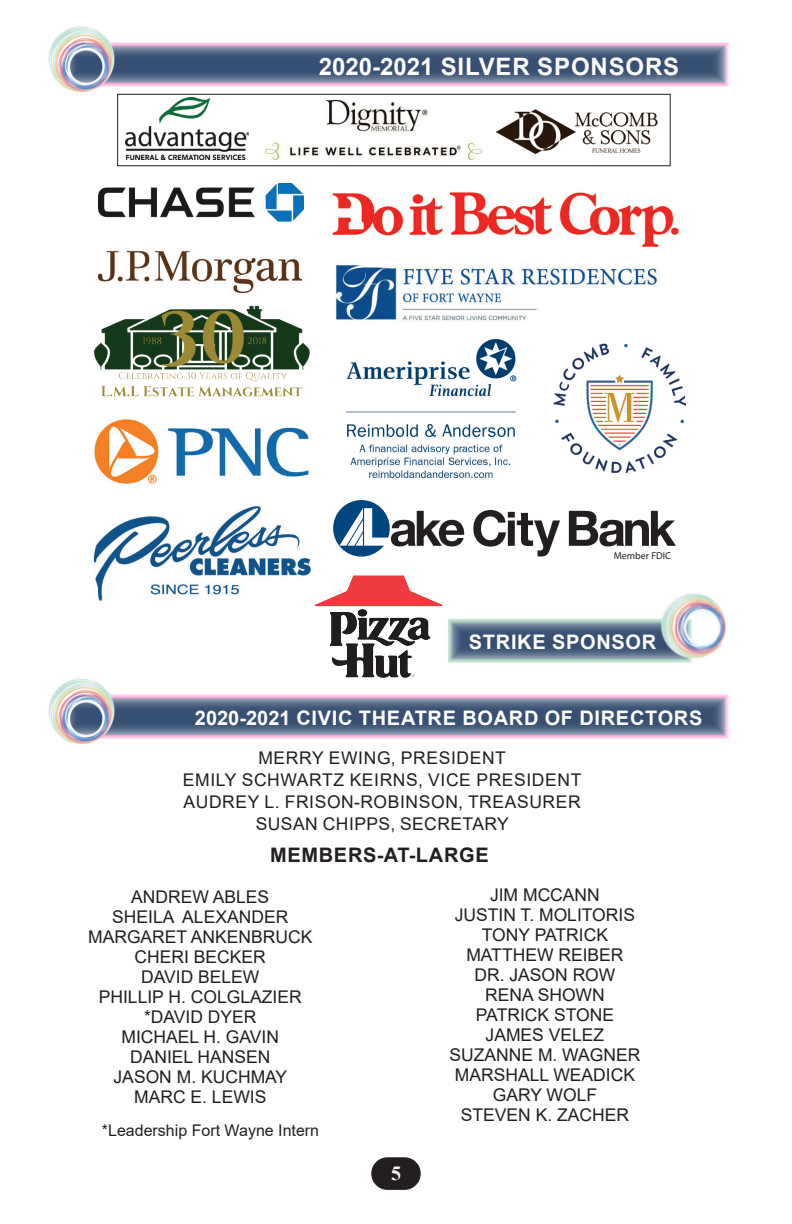
<style>
.page{position:relative;width:792px;height:1224px;background:#fff}
.page>*{position:absolute;margin:0;border:0;box-sizing:border-box;transform-origin:0 0}
.t1{font:700 24px "Arial";letter-spacing:.035em;color:#fff}
.t2{font:700 20px "Arial";letter-spacing:.035em;color:#fff}
.t3{font:700 20px "Arial";letter-spacing:.035em;color:#231f20}
.t4{font:700 20px "Times New Roman";color:#fff}
.t5{font:17.6px/20px "Arial";color:#231f20;text-align:center}
.t6{font:17.6px/22px "Arial";letter-spacing:.035em;color:#231f20;text-align:center}
.t7{font:16px "Arial";color:#231f20}
.t8{font:10px "Helvetica Neue";color:#231f20}
</style>
<div class="page">
<div style="left:372px;top:1158px;width:48px;height:31px;background:#231f20;border-radius:15px"></div>
<div style="left:371px;top:1157px;width:50px;height:33px;border:2px solid #231f20;border-radius:15px"></div>
<svg style="left:448px;top:619px;width:192px;height:44px;background:#647c92"></svg>
<svg style="left:118px;top:694px;width:611px;height:45px;background:#707796"></svg>
<img style="left:48px;top:678px;width:70px;height:66px">
<svg style="left:118px;top:42px;width:611px;height:45px;background:#707796"></svg>
<div style="left:117px;top:94px;width:553px;height:72px;border:1px solid #231f20"></div>
<img style="left:553px;top:343px;width:132px;height:130px">
<img style="left:93px;top:506px;width:217px;height:95px">
<img style="left:332px;top:192px;width:347px;height:56px">
<img style="left:94px;top:305px;width:216px;height:92px">
<img style="left:334px;top:264px;width:324px;height:57px">
<svg style="left:333px;top:500px;width:131px;height:57px"></svg>
<svg style="left:569px;top:511px;width:107px;height:35px"></svg>
<svg style="left:473px;top:510px;width:87px;height:47px"></svg>
<img style="left:94px;top:419px;width:215px;height:65px">
<img style="left:99px;top:184px;width:204px;height:108px">
<img style="left:346px;top:339px;width:171px;height:139px">
<img style="left:126px;top:97px;width:123px;height:62px">
<img style="left:265px;top:101px;width:216px;height:59px">
<img style="left:496px;top:109px;width:162px;height:46px">
<img style="left:48px;top:26px;width:70px;height:65px">
<img style="left:315px;top:575px;width:127px;height:75px">
<img style="left:640px;top:593px;width:87px;height:70px">
<h1 class="t1" style="left:319px;top:50px;width:362px">2020-2021 SILVER SPONSORS</h1>
<p class="t8" style="left:614px;top:550px;width:59px">Member FDIC</p>
<p class="t2" style="left:469px;top:628px;width:189px">STRIKE SPONSOR</p>
<p class="t2" style="left:195px;top:704px;width:509px">2020-2021 CIVIC THEATRE BOARD OF DIRECTORS</p>
<p class="t6" style="left:183px;top:746px;width:400px">MERRY EWING, PRESIDENT<br>EMILY SCHWARTZ KEIRNS, VICE PRESIDENT<br>AUDREY L. FRISON-ROBINSON, TREASURER<br>SUSAN CHIPPS, SECRETARY</p>
<p class="t3" style="left:270px;top:841px;width:220px">MEMBERS-AT-LARGE</p>
<p class="t5" style="left:88px;top:887px;width:226px">ANDREW ABLES<br>SHEILA ALEXANDER<br>MARGARET ANKENBRUCK<br>CHERI BECKER<br>DAVID BELEW<br>PHILLIP H. COLGLAZIER *DAVID DYER<br>MICHAEL H. GAVIN<br>DANIEL HANSEN<br>JASON M. KUCHMAY<br>MARC E. LEWIS</p>
<p class="t5" style="left:450px;top:885px;width:192px">JIM MCCANN<br>JUSTIN T. MOLITORIS<br>TONY PATRICK<br>MATTHEW REIBER<br>DR. JASON ROW<br>RENA SHOWN<br>PATRICK STONE<br>JAMES VELEZ<br>SUZANNE M. WAGNER<br>MARSHALL WEADICK<br>GARY WOLF<br>STEVEN K. ZACHER</p>
<p class="t7" style="left:102px;top:1120px;width:219px">*Leadership Fort Wayne Intern</p>
<p class="t4" style="left:391px;top:1159px;width:11px">5</p>
</div>
